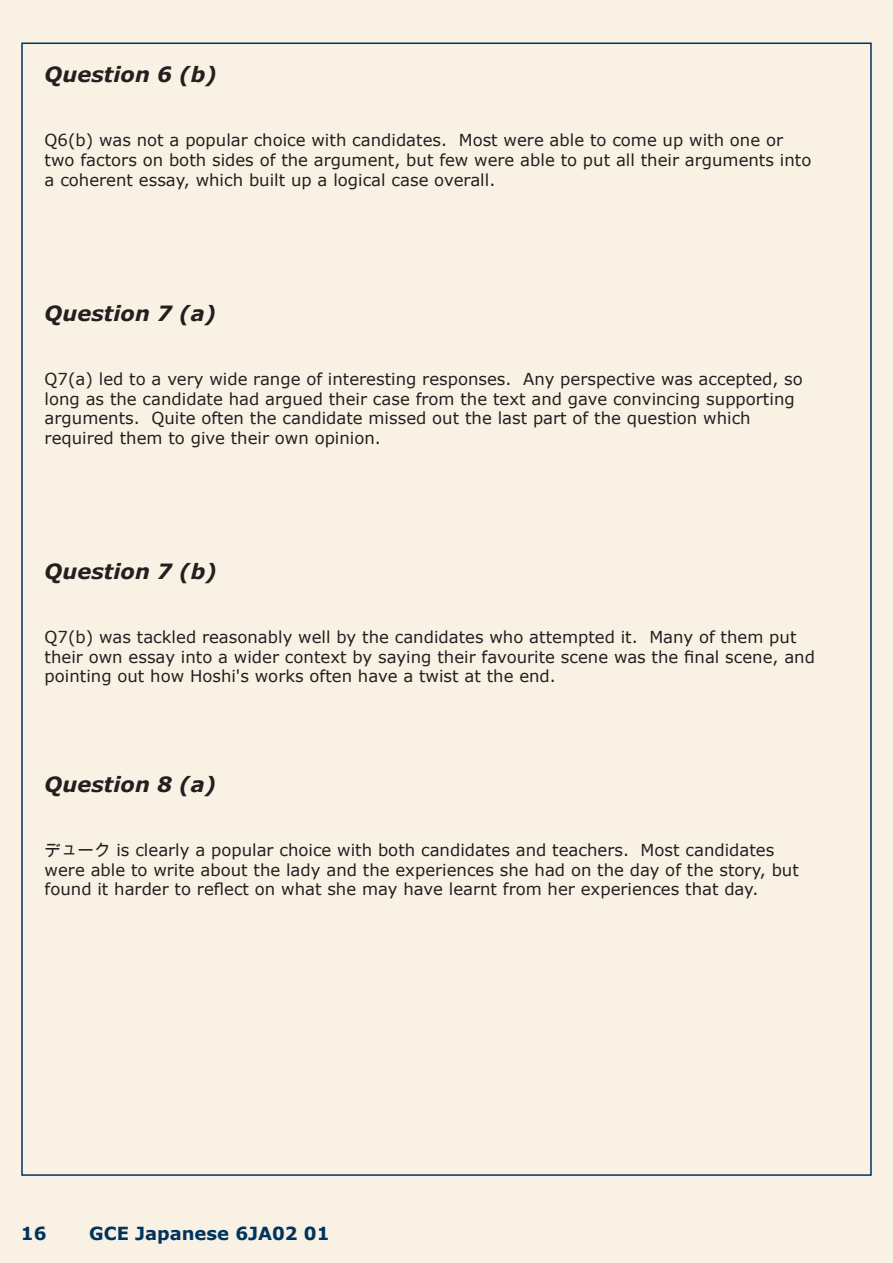
<style>
.page{position:relative;width:893px;height:1263px;background:#f9f2e4}
.page>*{position:absolute;margin:0;border:0;box-sizing:border-box;transform-origin:0 0}
.t1{font:italic 700 21px "Verdana";color:#231f20}
.t2{font:700 18px "Verdana";color:#00345e}
.t3{font:16.5px/19.5px "Verdana";color:#231f20}
.s1{font-family:"Arial Unicode MS"}
</style>
<div class="page">
<p class="t1" style="left:45px;top:61px;width:174px">Question 6 (b)</p>
<p class="t3" style="left:45px;top:130px;width:768px">Q6(b) was not a popular choice with candidates. Most were able to come up with one or two factors on both sides of the argument, but few were able to put all their arguments into a coherent essay, which built up a logical case overall.</p>
<p class="t1" style="left:45px;top:300px;width:173px">Question 7 (a)</p>
<p class="t3" style="left:45px;top:369px;width:760px">Q7(a) led to a very wide range of interesting responses. Any perspective was accepted, so long as the candidate had argued their case from the text and gave convincing supporting arguments. Quite often the candidate missed out the last part of the question which required them to give their own opinion.</p>
<p class="t1" style="left:45px;top:558px;width:174px">Question 7 (b)</p>
<p class="t3" style="left:45px;top:627px;width:772px">Q7(b) was tackled reasonably well by the candidates who attempted it. Many of them put their own essay into a wider context by saying their favourite scene was the final scene, and pointing out how Hoshi's works often have a twist at the end.</p>
<p class="t1" style="left:45px;top:771px;width:173px">Question 8 (a)</p>
<p class="t3" style="left:45px;top:840px;width:756px"><span class="s1">デューク</span> is clearly a popular choice with both candidates and teachers. Most candidates were able to write about the lady and the experiences she had on the day of the story, but found it harder to reflect on what she may have learnt from her experiences that day.</p>
<p class="t2" style="left:21px;top:1222px;width:27px">16</p>
<p class="t2" style="left:89px;top:1222px;width:242px">GCE Japanese 6JA02 01</p>
</div>
